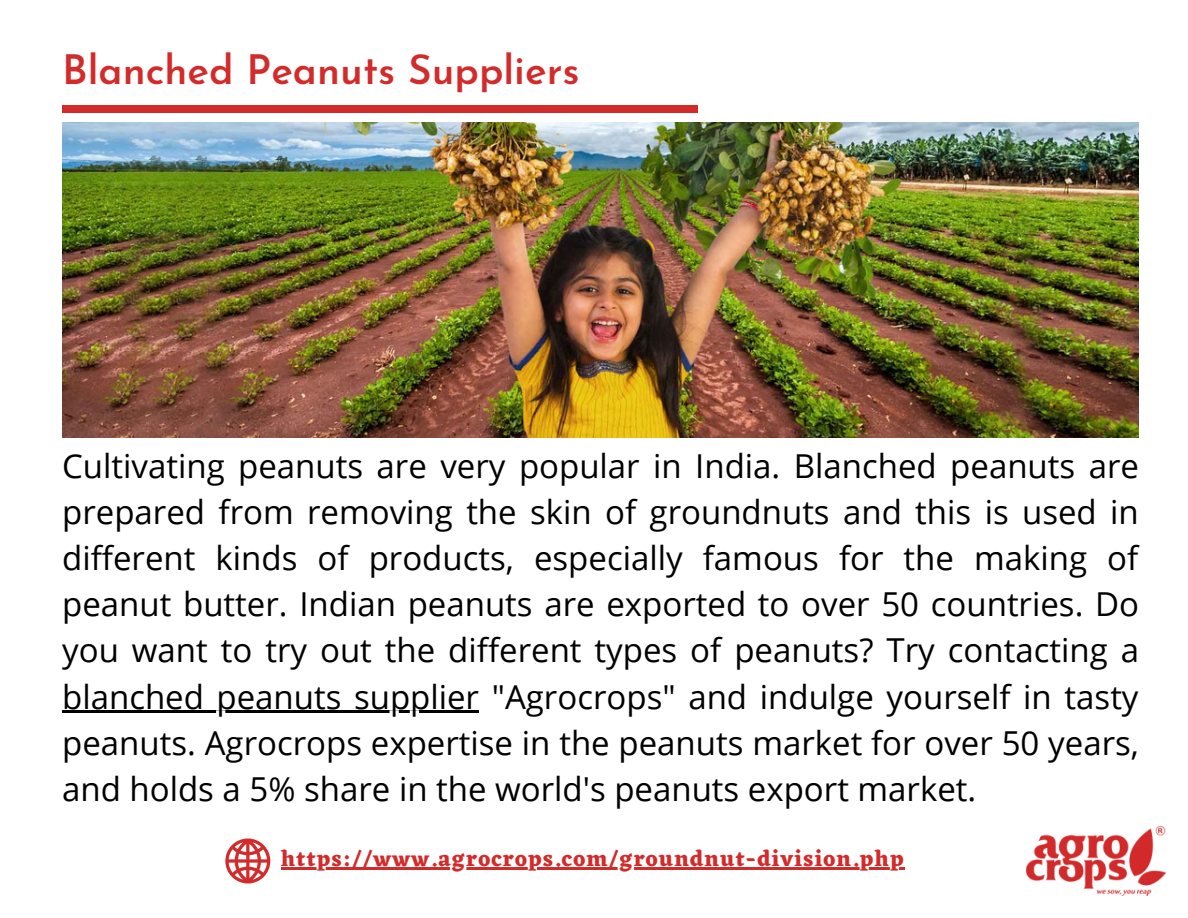
<style>
.page{position:relative;width:1188px;height:918px;background:#fff}
.page>*{position:absolute;margin:0;border:0;box-sizing:border-box;transform-origin:0 0}
.t1{font:600 40.5px "Josefin Sans";color:#d32a2a}
.t2{font:33px/46.2px "Open Sans";color:#000;text-align:justify}
.t3{font:700 22.5px "Eczar";letter-spacing:.05em;color:#d32a2a}
</style>
<div class="page">
<div style="left:62px;top:106px;width:636px;height:6px;background:#d32a2a"></div>
<img style="left:1026px;top:826px;width:140px;height:70px">
<svg style="left:225px;top:839px;width:45px;height:45px"></svg>
<img style="left:62px;top:122px;width:1077px;height:315px">
<hr style="left:62px;top:711px;width:417px;height:2px;background:#000">
<hr style="left:281px;top:867px;width:624px;height:2px;background:#d32a2a">
<p class="t1" style="left:62px;top:54px;width:519px">Blanched Peanuts Suppliers</p>
<p class="t2" style="left:62px;top:442px;width:1079px">Cultivating peanuts are very popular in India. Blanched peanuts are prepared from removing the skin of groundnuts and this is used in different kinds of products, especially famous for the making of peanut butter. Indian peanuts are exported to over 50 countries. Do you want to try out the different types of peanuts? Try contacting a blanched peanuts supplier "Agrocrops" and indulge yourself in tasty peanuts. Agrocrops expertise in the peanuts market for over 50 years, and holds a 5% share in the world's peanuts export market.</p>
<p class="t3" style="left:281px;top:845px;width:624px">https://www.agrocrops.com/groundnut-division.php</p>
</div>
